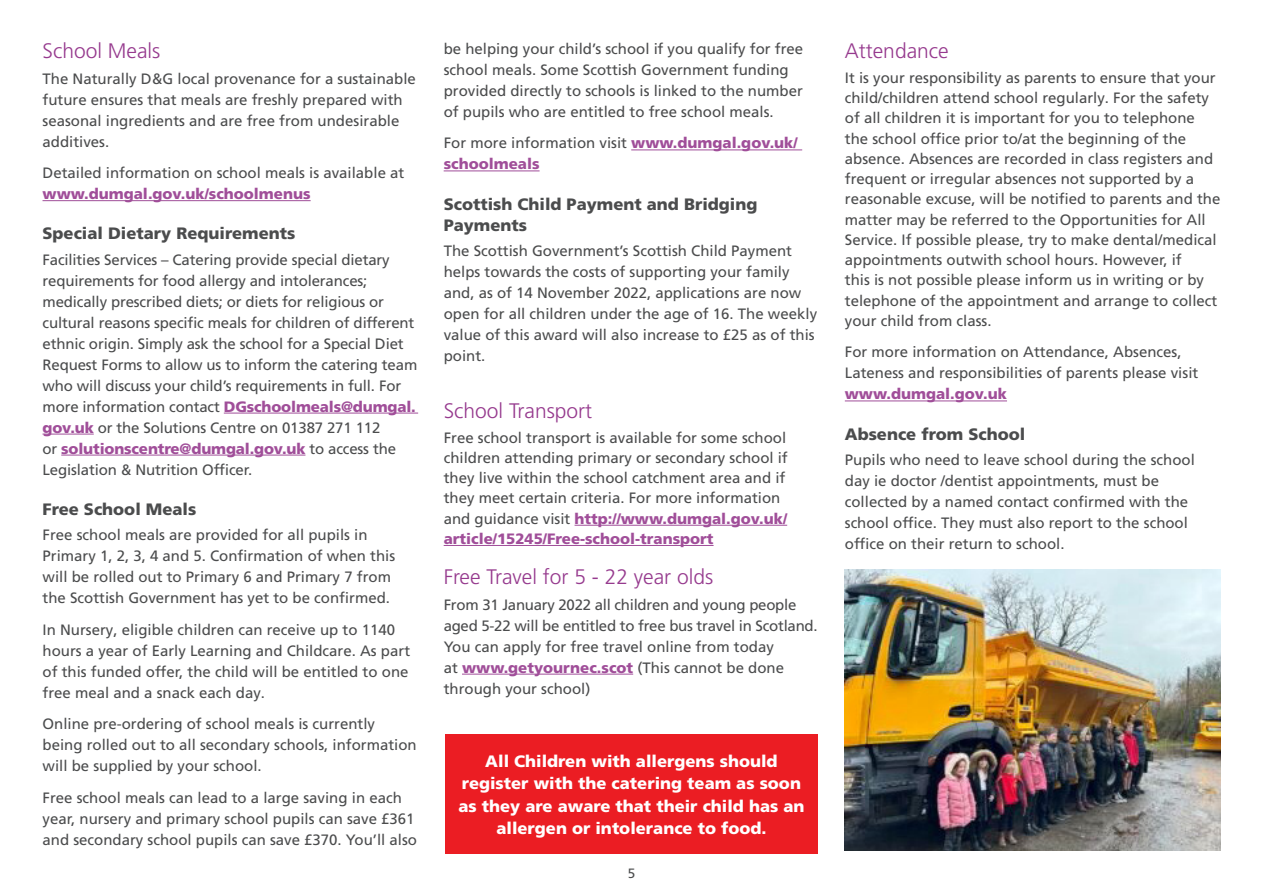
<style>
.page{position:relative;width:1263px;height:893px;background:#fff}
.page>*{position:absolute;margin:0;border:0;box-sizing:border-box;transform-origin:0 0}
.t1{font:300 21px "Frutiger LT Pro";color:#963a8e}
.Body{font:900 16.5px/22.5px "Frutiger LT Pro";color:#fff;text-align:center}
.Sub_heading_1{font:900 16.5px/21px "Frutiger LT Pro";color:#4b4c4d}
.Body-2{font:15px/21px "Frutiger LT Pro";color:#4b4c4d}
.Body-3{font:15px/21px "Frutiger LT Pro";letter-spacing:-.02em;color:#4b4c4d}
.Body-4{font:900 15px/21px "Frutiger LT Pro";color:#a04e99}
.t2{font:13.5px "Frutiger LT Pro";color:#4b4c4d}
.s1{font-weight:900;color:#a04e99}
.s2{font-weight:400;color:#4b4c4d}
</style>
<div class="page">
<hr style="left:43px;top:200px;width:268px;height:1px;background:#a04e99">
<hr style="left:224px;top:413px;width:194px;height:1px;background:#a04e99">
<hr style="left:43px;top:434px;width:51px;height:1px;background:#a04e99">
<hr style="left:61px;top:455px;width:244px;height:1px;background:#a04e99">
<hr style="left:631px;top:150px;width:171px;height:1px;background:#a04e99">
<hr style="left:444px;top:171px;width:96px;height:1px;background:#a04e99">
<hr style="left:574px;top:525px;width:213px;height:1px;background:#a04e99">
<hr style="left:444px;top:545px;width:269px;height:1px;background:#a04e99">
<hr style="left:462px;top:674px;width:171px;height:1px;background:#a04e99">
<hr style="left:845px;top:401px;width:162px;height:1px;background:#a04e99">
<div style="left:445px;top:735px;width:373px;height:119px;background:#eb1d23"></div>
<img style="left:845px;top:570px;width:375px;height:280px">
<h2 class="t1" style="left:43px;top:39px;width:119px">School Meals</h2>
<p class="Body-2" style="left:43px;top:68px;width:375px">The Naturally D&amp;G local provenance for a sustainable future ensures that meals are freshly prepared with seasonal ingredients and are free from undesirable additives.</p>
<p class="Body-2" style="left:43px;top:163px;width:363px">Detailed information on school meals is available at <span class="s1">www.dumgal.gov.uk/schoolmenus</span></p>
<h3 class="Sub_heading_1" style="left:43px;top:223px;width:254px">Special Dietary Requirements</h3>
<p class="Body-2" style="left:43px;top:249px;width:376px">Facilities Services – Catering provide special dietary requirements for food allergy and intolerances; medically prescribed diets; or diets for religious or cultural reasons specific meals for children of different ethnic origin. Simply ask the school for a Special Diet Request Forms to allow us to inform the catering team who will discuss your child’s requirements in full. For more information contact <span class="s1">DGschoolmeals@dumgal. gov.uk</span> or the Solutions Centre on 01387 271 112<br>or <span class="s1">solutionscentre@dumgal.gov.uk</span> to access the Legislation &amp; Nutrition Officer.</p>
<h3 class="Sub_heading_1" style="left:43px;top:498px;width:155px">Free School Meals</h3>
<p class="Body-2" style="left:43px;top:524px;width:354px">Free school meals are provided for all pupils in Primary 1, 2, 3, 4 and 5. Confirmation of when this will be rolled out to Primary 6 and Primary 7 from the Scottish Government has yet to be confirmed.</p>
<p class="Body-2" style="left:43px;top:619px;width:369px">In Nursery, eligible children can receive up to 1140 hours a year of Early Learning and Childcare. As part of this funded offer, the child will be entitled to one free meal and a snack each day.</p>
<p class="Body-2" style="left:43px;top:714px;width:376px">Online pre-ordering of school meals is currently being rolled out to all secondary schools, information will be supplied by your school.</p>
<p class="Body-2" style="left:43px;top:787px;width:376px">Free school meals can lead to a large saving in each year, nursery and primary school pupils can save £361 and secondary school pupils can save £370. You’ll also</p>
<p class="Body-2" style="left:444px;top:38px;width:361px">be helping your child’s school if you qualify for free school meals. Some Scottish Government funding provided directly to schools is linked to the number of pupils who are entitled to free school meals.</p>
<p class="Body-4" style="left:444px;top:133px;width:355px"><span class="s2">For more information visit</span> www.dumgal.gov.uk/ schoolmeals</p>
<h3 class="Sub_heading_1" style="left:444px;top:193px;width:315px">Scottish Child Payment and Bridging<br>Payments</h3>
<p class="Body-2" style="left:444px;top:240px;width:375px">The Scottish Government’s Scottish Child Payment helps towards the costs of supporting your family and, as of 14 November 2022, applications are now open for all children under the age of 16. The weekly value of this award will also increase to £25 as of this point.</p>
<h2 class="t1" style="left:444px;top:399px;width:150px">School Transport</h2>
<p class="Body-2" style="left:444px;top:427px;width:345px;line-height:20.2px">Free school transport is available for some school children attending primary or secondary school if they live within the school catchment area and if they meet certain criteria. For more information and guidance visit <span class="s1">http://www.dumgal.gov.uk/ article/15245/Free-school-transport</span></p>
<h2 class="t1" style="left:444px;top:565px;width:271px">Free Travel for 5 - 22 year olds</h2>
<p class="Body-3" style="left:444px;top:594px;width:375px">From 31 January 2022 all children and young people aged 5-22 will be entitled to free bus travel in Scotland.<br>You can apply for free travel online from today<br>at <span class="s1">www.getyournec.scot</span> (This cannot be done through your school)</p>
<p class="Body" style="left:458px;top:750px;width:347px">All Children with allergens should register with the catering team as soon as they are aware that their child has an allergen or intolerance to food.</p>
<p class="t2" style="left:628px;top:865px;width:9px">5</p>
<h2 class="t1" style="left:845px;top:39px;width:105px">Attendance</h2>
<p class="Body-2" style="left:845px;top:68px;width:377px;line-height:20.2px">It is your responsibility as parents to ensure that your child/children attend school regularly. For the safety of all children it is important for you to telephone the school office prior to/at the beginning of the absence. Absences are recorded in class registers and frequent or irregular absences not supported by a reasonable excuse, will be notified to parents and the matter may be referred to the Opportunities for All Service. If possible please, try to make dental/medical appointments outwith school hours. However, if<br>this is not possible please inform us in writing or by telephone of the appointment and arrange to collect your child from class.</p>
<p class="Body-2" style="left:845px;top:342px;width:355px">For more information on Attendance, Absences,<br>Lateness and responsibilities of parents please visit <span class="s1">www.dumgal.gov.uk</span></p>
<h3 class="Sub_heading_1" style="left:845px;top:423px;width:182px">Absence from School</h3>
<p class="Body-2" style="left:845px;top:449px;width:352px">Pupils who need to leave school during the school day ie doctor /dentist appointments, must be collected by a named contact confirmed with the school office. They must also report to the school office on their return to school.</p>
</div>
